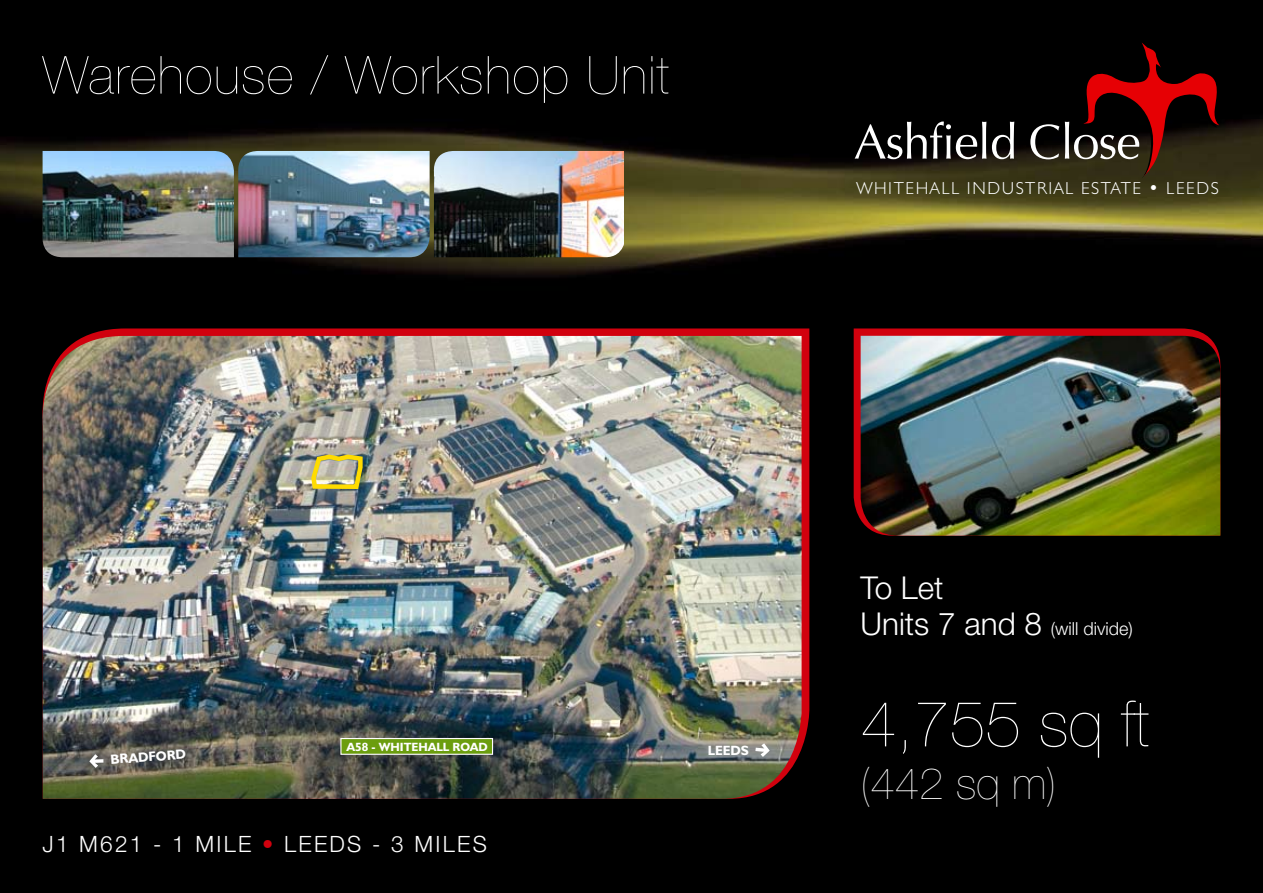
<style>
.page{position:relative;width:1263px;height:893px;background:#fff}
.page>*{position:absolute;margin:0;border:0;box-sizing:border-box;transform-origin:0 0}
.t1{font:200 64.2px "Helvetica Neue";color:#fff}
.t2{font:200 52.5px "Helvetica Neue";letter-spacing:.025em;color:#fff}
.t3{font:200 43.95px "Helvetica Neue";color:#fff}
.t4{font:300 31.5px "Helvetica Neue";color:#fff}
.t5{font:300 22.5px "Helvetica Neue";letter-spacing:.1em;color:#fff}
.t6{font:300 18px "Helvetica Neue";color:#fff}
.t7{font:300 17.4px "Humanist 521 BT";letter-spacing:.09em;color:#fff}
.t8{font:700 13.5px "Humanist 521 BT";color:#fff}
.t9{font:700 12px "Humanist 521 BT";color:#fff}
.s1{color:#d1010e}
.s2{font-size:31.5px}
</style>
<div class="page">
<img style="left:0;top:0;width:1263px;height:893px">
<img style="left:43px;top:151px;width:191px;height:106px">
<svg style="left:34px;top:328px;width:775px;height:471px;background:#8c0a11"></svg>
<img style="left:434px;top:151px;width:190px;height:106px">
<img style="left:41px;top:336px;width:760px;height:463px">
<img style="left:237px;top:151px;width:193px;height:106px">
<svg style="left:992px;top:122px;width:22px;height:37px"></svg>
<svg style="left:1030px;top:124px;width:29px;height:35px"></svg>
<svg style="left:855px;top:122px;width:131px;height:37px"></svg>
<svg style="left:1065px;top:43px;width:154px;height:136px;background:#3f130e"></svg>
<div style="left:341px;top:738px;width:151px;height:16px;background:#6b9d0e"></div>
<div style="left:340px;top:738px;width:153px;height:17px;border:1px solid #fff"></div>
<svg style="left:89px;top:754px;width:14px;height:14px"></svg>
<svg style="left:755px;top:743px;width:15px;height:14px"></svg>
<img style="left:309px;top:452px;width:56px;height:40px">
<svg style="left:854px;top:328px;width:371px;height:208px;background:#95040c"></svg>
<img style="left:861px;top:336px;width:359px;height:200px">
<h2 class="t2" style="left:43px;top:45px;width:628px">Warehouse / Workshop Unit</h2>
<p class="t7" style="left:856px;top:177px;width:364px">WHITEHALL INDUSTRIAL ESTATE • LEEDS</p>
<p class="t9" style="left:347px;top:739px;width:143px">A58 - WHITEHALL ROAD</p>
<p class="t8" style="left:110px;top:751px;width:77px;rotate:-4deg">BRADFORD</p>
<p class="t8" style="left:708px;top:742px;width:43px">LEEDS</p>
<p class="t5" style="left:43px;top:830px;width:446px">J1 M621 - 1 MILE <span class="s1">•</span> LEEDS - 3 MILES</p>
<h3 class="t4" style="left:861px;top:568px;width:84px">To Let</h3>
<p class="t6" style="left:861px;top:617px;width:274px"><span class="s2">Units 7 and 8</span> (will divide)</p>
<h1 class="t1" style="left:861px;top:687px;width:290px">4,755 sq ft</h1>
<h3 class="t3" style="left:861px;top:758px;width:197px">(442 sq m)</h3>
</div>
